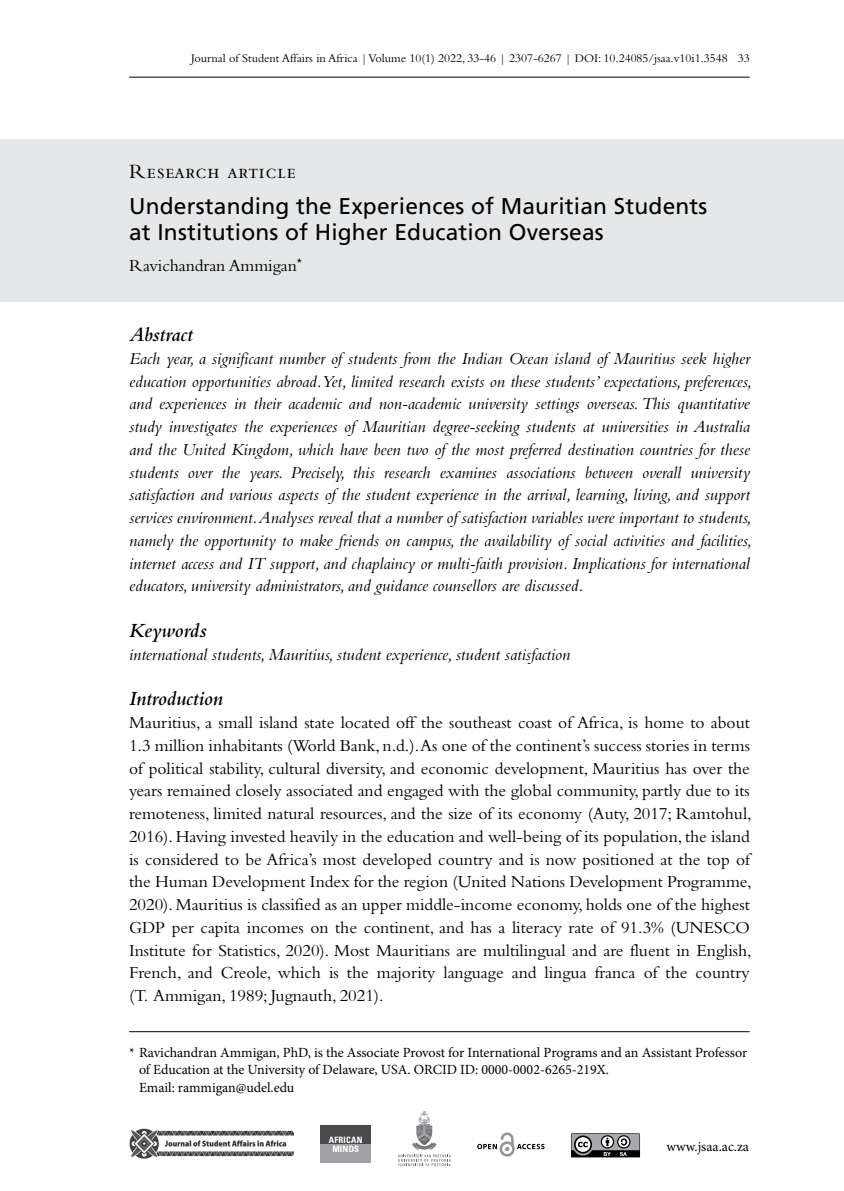
<style>
.page{position:relative;width:844px;height:1191px;background:#fff}
.page>*{position:absolute;margin:0;border:0;box-sizing:border-box;transform-origin:0 0}
.t1{font:22.75px/26.2px "Frutiger LT Std";letter-spacing:.01em;color:#000}
.t2{font:italic 600 21px "Bembo Std";color:#000}
.t3{font:21px "Bembo Std";letter-spacing:.03em;color:#000}
.t4{font:italic 17.5px/22.8px "Bembo Std";color:#000;text-align:justify}
.t5{font:17.5px/22.8px "Bembo Std";color:#000;text-align:justify}
.t6{font:14px/17.5px "Minion Pro";color:#000}
.t7{font:12.25px "Bembo Std";color:#000}
.t8{font:700 condensed 8.75px/9.3px "Univers LT Std";letter-spacing:.025em;color:#fff;text-align:center}
</style>
<div class="page">
<hr style="left:129px;top:77px;width:620px;height:1px;background:#000">
<img style="left:129px;top:1128px;width:165px;height:30px">
<svg style="left:571px;top:1133px;width:69px;height:24px;background:#737475"></svg>
<svg style="left:477px;top:1132px;width:67px;height:24px"></svg>
<div style="left:320px;top:1125px;width:51px;height:19px;background:#4a4a4c"></div>
<div style="left:320px;top:1144px;width:51px;height:19px;background:#9fa1a4"></div>
<svg style="left:398px;top:1111px;width:52px;height:55px"></svg>
<div style="left:0;top:139px;width:843px;height:56px;background:#e6e7e8"></div>
<div style="left:0;top:192px;width:843px;height:64px;background:#e6e7e8"></div>
<div style="left:0;top:254px;width:843px;height:47px;background:#e6e7e8"></div>
<hr style="left:129px;top:1031px;width:620px;height:1px;background:#000">
<p class="t7" style="left:191px;top:51px;width:560px">Journal of Student Affairs in Africa | Volume 10(1) 2022, 33-46 | 2307-6267 | DOI: 10.24085/jsaa.v10i1.3548 33</p>
<p class="t3" style="left:129px;top:159px;width:168px">Research article</p>
<h1 class="t1" style="left:129px;top:193px;width:579px">Understanding the Experiences of Mauritian Students at Institutions of Higher Education Overseas</h1>
<p class="t5" style="left:129px;top:254px;width:174px">Ravichandran Ammigan<sup>*</sup></p>
<p class="t2" style="left:129px;top:323px;width:65px">Abstract</p>
<p class="t4" style="left:129px;top:347px;width:624px">Each year, a significant number of students from the Indian Ocean island of Mauritius seek higher education opportunities abroad. Yet, limited research exists on these students’ expectations, preferences, and experiences in their academic and non-academic university settings overseas. This quantitative study investigates the experiences of Mauritian degree-seeking students at universities in Australia and the United Kingdom, which have been two of the most preferred destination countries for these students over the years. Precisely, this research examines associations between overall university satisfaction and various aspects of the student experience in the arrival, learning, living, and support services environment. Analyses reveal that a number of satisfaction variables were important to students, namely the opportunity to make friends on campus, the availability of social activities and facilities, internet access and IT support, and chaplaincy or multi-faith provision. Implications for international educators, university administrators, and guidance counsellors are discussed.</p>
<p class="t2" style="left:129px;top:619px;width:79px">Keywords</p>
<p class="t4" style="left:129px;top:642px;width:442px">international students, Mauritius, student experience, student satisfaction</p>
<p class="t2" style="left:129px;top:687px;width:95px">Introduction</p>
<p class="t5" style="left:129px;top:711px;width:624px">Mauritius, a small island state located off the southeast coast of Africa, is home to about 1.3 million inhabitants (World Bank, n.d.). As one of the continent’s success stories in terms of political stability, cultural diversity, and economic development, Mauritius has over the years remained closely associated and engaged with the global community, partly due to its remoteness, limited natural resources, and the size of its economy (Auty, 2017; Ramtohul, 2016). Having invested heavily in the education and well-being of its population, the island is considered to be Africa’s most developed country and is now positioned at the top of the Human Development Index for the region (United Nations Development Programme, 2020). Mauritius is classified as an upper middle-income economy, holds one of the highest GDP per capita incomes on the continent, and has a literacy rate of 91.3% (UNESCO Institute for Statistics, 2020). Most Mauritians are multilingual and are fluent in English, French, and Creole, which is the majority language and lingua franca of the country (T. Ammigan, 1989; Jugnauth, 2021).</p>
<p class="t6" style="left:139px;top:1043px;width:609px;text-indent:-10px">* Ravichandran Ammigan, PhD, is the Associate Provost for International Programs and an Assistant Professor of Education at the University of Delaware, USA. ORCID ID: 0000-0002-6265-219X.<br>Email: rammigan@udel.edu</p>
<p class="t8" style="left:329px;top:1134px;width:35px">AFRICAN<br>MINDS</p>
<p class="t6" style="left:666px;top:1138px;width:84px">www.jsaa.ac.za</p>
</div>
